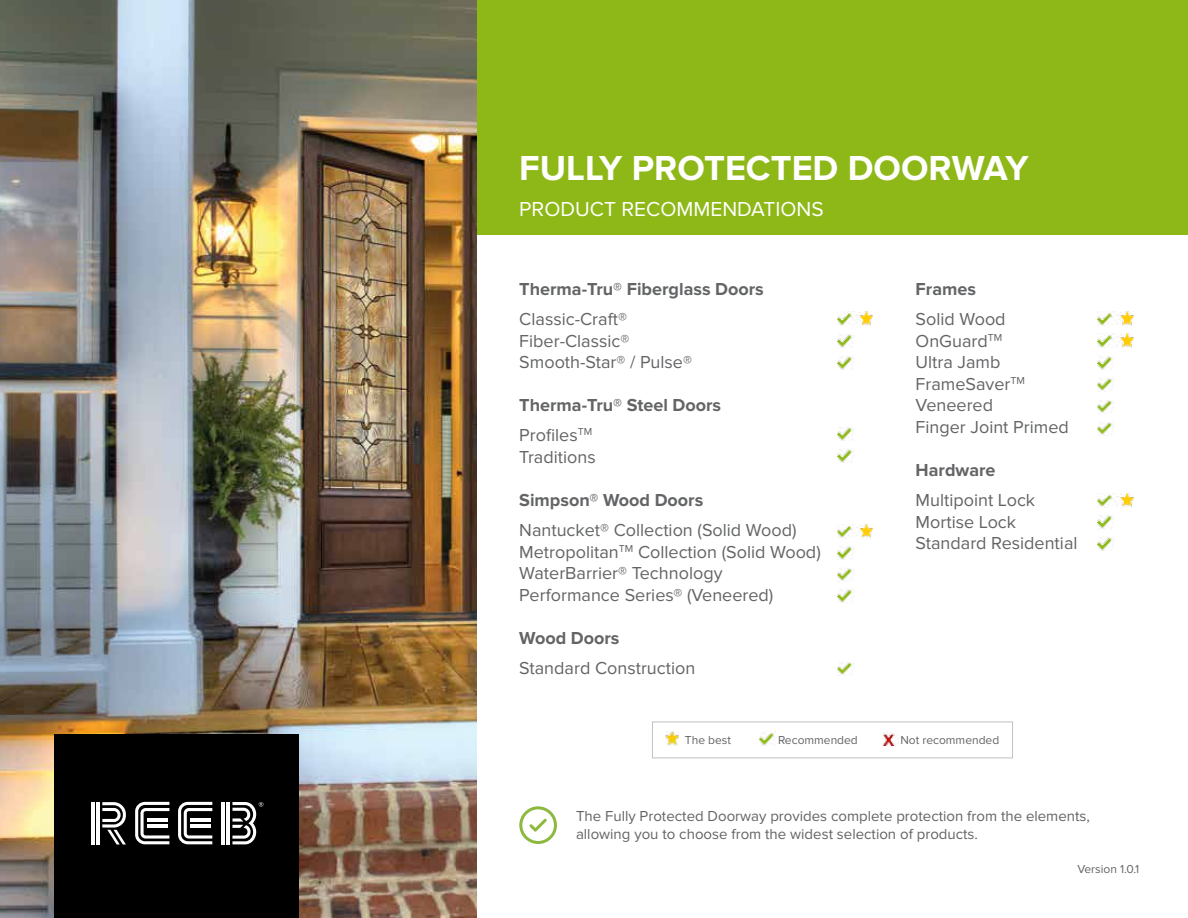
<style>
.page{position:relative;width:1188px;height:918px;background:#fff}
.page>*{position:absolute;margin:0;border:0;box-sizing:border-box;transform-origin:0 0}
.t1{font:700 36px "Proxima Nova";color:#fff}
.t2{font:21px "Proxima Nova";color:#fff}
.t3{font:18px/21.6px "Proxima Nova";color:#636466}
.t4{font:700 18px/30px "Proxima Nova";color:#636466}
.t5{font:15px/18px "Proxima Nova";color:#636466}
.t6{font:12px "Proxima Nova";color:#636466}
.s1{font-weight:400}
</style>
<div class="page">
<img style="left:0;top:0;width:477px;height:918px">
<div style="left:477px;top:0;width:711px;height:236px;background:#8eb818"></div>
<div style="left:54px;top:734px;width:244px;height:184px;background:#000"></div>
<hr style="left:227px;top:802px;width:3px;height:42px;background:#fff">
<hr style="left:221px;top:802px;width:3px;height:42px;background:#fff">
<svg style="left:178px;top:802px;width:34px;height:42px"></svg>
<hr style="left:190px;top:818px;width:21px;height:4px;background:#fff">
<hr style="left:190px;top:825px;width:21px;height:3px;background:#fff">
<svg style="left:135px;top:802px;width:34px;height:42px"></svg>
<hr style="left:147px;top:818px;width:21px;height:4px;background:#fff">
<hr style="left:147px;top:825px;width:21px;height:3px;background:#fff">
<hr style="left:97px;top:802px;width:3px;height:42px;background:#fff">
<hr style="left:91px;top:802px;width:3px;height:42px;background:#fff">
<svg style="left:232px;top:802px;width:31px;height:42px"></svg>
<svg style="left:102px;top:802px;width:24px;height:43px"></svg>
<svg style="left:519px;top:806px;width:38px;height:38px"></svg>
<img style="left:759px;top:732px;width:15px;height:14px">
<img style="left:883px;top:733px;width:16px;height:12px">
<img style="left:666px;top:732px;width:13px;height:14px">
<img style="left:837px;top:312px;width:36px;height:14px">
<img style="left:1097px;top:312px;width:36px;height:14px">
<img style="left:1097px;top:378px;width:16px;height:13px">
<img style="left:1097px;top:493px;width:36px;height:14px">
<img style="left:837px;top:427px;width:16px;height:14px">
<img style="left:837px;top:524px;width:36px;height:14px">
<img style="left:837px;top:568px;width:16px;height:13px">
<img style="left:837px;top:334px;width:16px;height:14px">
<img style="left:1097px;top:334px;width:36px;height:14px">
<img style="left:1097px;top:400px;width:16px;height:13px">
<img style="left:1097px;top:515px;width:16px;height:14px">
<img style="left:837px;top:449px;width:16px;height:14px">
<img style="left:837px;top:546px;width:16px;height:14px">
<img style="left:837px;top:589px;width:16px;height:14px">
<img style="left:837px;top:662px;width:16px;height:13px">
<img style="left:837px;top:356px;width:16px;height:13px">
<img style="left:1097px;top:356px;width:16px;height:13px">
<img style="left:1097px;top:422px;width:16px;height:13px">
<img style="left:1097px;top:537px;width:16px;height:14px">
<h1 class="t1" style="left:519px;top:147px;width:511px">FULLY PROTECTED DOORWAY</h1>
<p class="t2" style="left:519px;top:197px;width:306px">PRODUCT RECOMMENDATIONS</p>
<p class="t4" style="left:519px;top:274px;width:246px">Therma-Tru® Fiberglass Doors</p>
<p class="t3" style="left:519px;top:309px;width:174px">Classic-Craft®<br>Fiber-Classic®<br>Smooth-Star® / Pulse®</p>
<p class="t4" style="left:519px;top:391px;width:203px">Therma-Tru® Steel Doors<br><span class="s1">Profiles</span><sup>TM</sup></p>
<p class="t3" style="left:519px;top:447px;width:78px">Traditions</p>
<p class="t4" style="left:519px;top:486px;width:186px">Simpson® Wood Doors</p>
<p class="t3" style="left:519px;top:520px;width:303px">Nantucket® Collection (Solid Wood)<br>Metropolitan<sup>TM</sup> Collection (Solid Wood)<br>WaterBarrier® Technology Performance Series® (Veneered)</p>
<p class="t4" style="left:519px;top:624px;width:102px">Wood Doors</p>
<p class="t3" style="left:519px;top:658px;width:178px">Standard Construction</p>
<p class="t4" style="left:916px;top:274px;width:62px">Frames</p>
<p class="t3" style="left:916px;top:309px;width:155px">Solid Wood<br>OnGuard<sup>TM<br></sup>Ultra Jamb<br>FrameSaver<sup>TM<br></sup>Veneered<br>Finger Joint Primed</p>
<p class="t4" style="left:916px;top:456px;width:82px">Hardware</p>
<p class="t3" style="left:916px;top:490px;width:163px">Multipoint Lock<br>Mortise Lock<br>Standard Residential</p>
<p class="t6" style="left:685px;top:733px;width:48px">The best</p>
<p class="t6" style="left:778px;top:733px;width:81px">Recommended</p>
<p class="t6" style="left:900px;top:733px;width:100px">Not recommended</p>
<p class="t5" style="left:576px;top:807px;width:515px">The Fully Protected Doorway provides complete protection from the elements, allowing you to choose from the widest selection of products.</p>
<p class="t6" style="left:1077px;top:863px;width:64px">Version 1.0.1</p>
</div>
